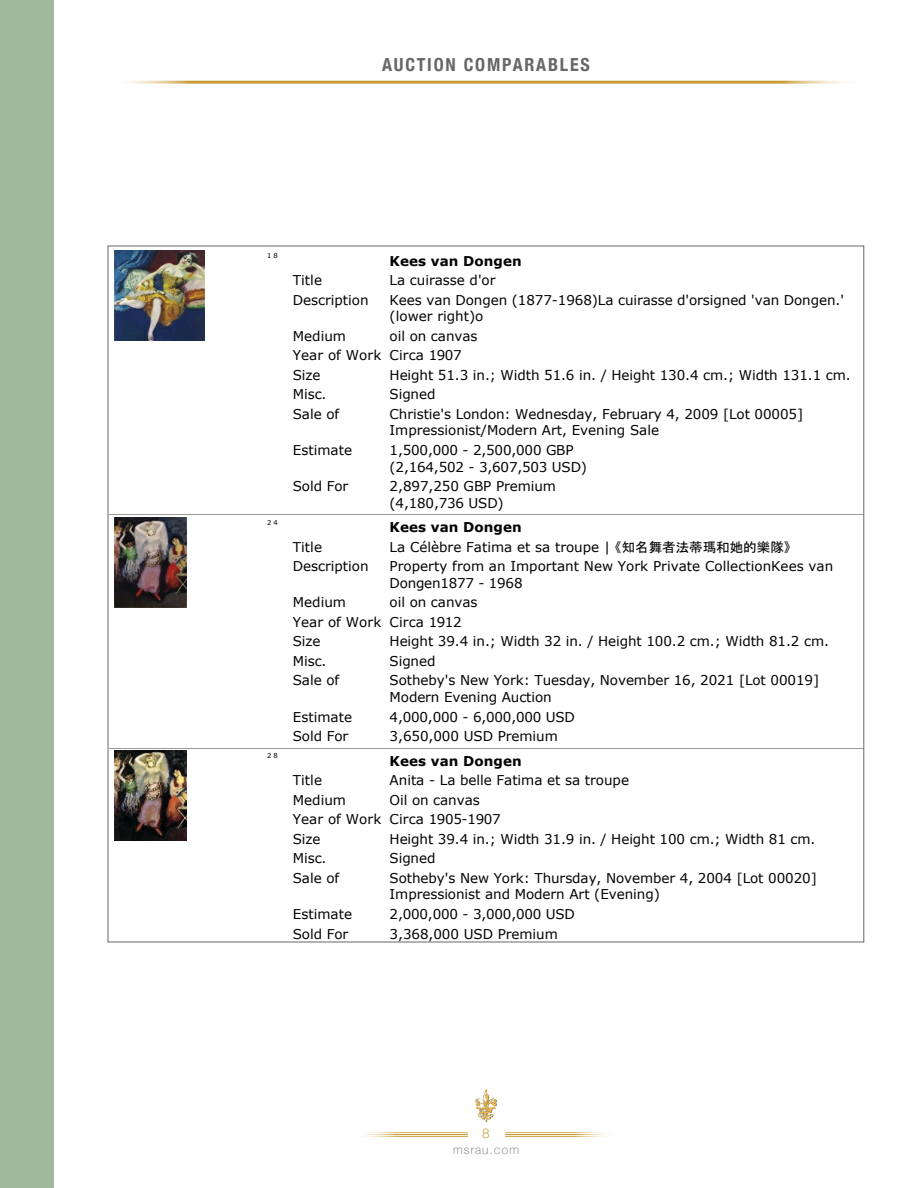
<style>
.page{position:relative;width:918px;height:1188px;background:#fff}
.page>*{position:absolute;margin:0;border:0;box-sizing:border-box;transform-origin:0 0}
.t1{font:700 condensed 18px "Helvetica Neue";letter-spacing:.1em;color:#666767}
.t2{font:13.5px/16.5px "Verdana";letter-spacing:-.005em;color:#020304}
.t3{font:700 13.5px "Verdana";letter-spacing:.005em;color:#020304}
.t4{font:300 13.5px "Helvetica Neue";color:#cb9c35}
.t5{font:100 12px "Helvetica Neue";letter-spacing:.1em;color:#666767}
.t6{font:6.75px "Verdana";color:#020304}
.s1{font-family:"MS UI Gothic"}
</style>
<div class="page">
<svg style="left:378px;top:1133px;width:215px;height:3px"></svg>
<hr style="left:357px;top:1132px;width:258px;height:1px;background:#cb9c35">
<hr style="left:357px;top:1134px;width:258px;height:1px;background:#cb9c35">
<hr style="left:357px;top:1136px;width:258px;height:1px;background:#cb9c35">
<div style="left:468px;top:1124px;width:36px;height:15px;background:#fff"></div>
<img style="left:475px;top:1089px;width:22px;height:32px">
<div style="left:0;top:0;width:54px;height:1188px;background:#a0b99c"></div>
<hr style="left:109px;top:514px;width:755px;height:1px;background:#9a9a99">
<hr style="left:109px;top:748px;width:755px;height:1px;background:#9a9a99">
<img style="left:114px;top:251px;width:91px;height:90px">
<img style="left:114px;top:517px;width:73px;height:90px">
<img style="left:114px;top:751px;width:73px;height:90px">
<hr style="left:108px;top:81px;width:756px;height:3px;background:#cb9c35">
<p class="t2" style="left:390px;top:54px;width:47px">Signed</p>
<p class="t1" style="left:382px;top:50px;width:209px">AUCTION COMPARABLES</p>
<p class="t6" style="left:267px;top:251px;width:12px">1 8</p>
<p class="t3" style="left:390px;top:251px;width:134px">Kees van Dongen</p>
<p class="t2" style="left:293px;top:272px;width:31px">Title</p>
<p class="t2" style="left:390px;top:272px;width:107px">La cuirasse d'or</p>
<p class="t2" style="left:293px;top:292px;width:77px">Description</p>
<p class="t2" style="left:390px;top:292px;width:456px">Kees van Dongen (1877-1968)La cuirasse d'orsigned 'van Dongen.' (lower right)o</p>
<p class="t2" style="left:293px;top:328px;width:55px">Medium</p>
<p class="t2" style="left:293px;top:326px;width:186px;line-height:19.5px;text-indent:97px">oil on canvas<br>Year of Work Circa 1907<br>Size</p>
<p class="t2" style="left:390px;top:367px;width:463px">Height 51.3 in.; Width 51.6 in. / Height 130.4 cm.; Width 131.1 cm.</p>
<p class="t2" style="left:293px;top:386px;width:35px">Misc.</p>
<p class="t2" style="left:390px;top:386px;width:47px">Signed</p>
<p class="t2" style="left:293px;top:406px;width:48px">Sale of</p>
<p class="t2" style="left:390px;top:406px;width:415px">Christie's London: Wednesday, February 4, 2009 [Lot 00005]<br>Impressionist/Modern Art, Evening Sale</p>
<p class="t2" style="left:293px;top:442px;width:61px">Estimate</p>
<p class="t2" style="left:390px;top:442px;width:199px">1,500,000 - 2,500,000 GBP (2,164,502 - 3,607,503 USD)</p>
<p class="t2" style="left:293px;top:478px;width:57px">Sold For</p>
<p class="t2" style="left:390px;top:478px;width:168px">2,897,250 GBP Premium (4,180,736 USD)</p>
<p class="t6" style="left:267px;top:518px;width:12px">2 4</p>
<p class="t3" style="left:390px;top:518px;width:134px">Kees van Dongen</p>
<p class="t2" style="left:293px;top:539px;width:31px">Title</p>
<p class="t2" style="left:390px;top:539px;width:402px">La Célèbre Fatima et sa troupe | <span class="s1">《知名舞者法蒂瑪和她的樂隊》</span></p>
<p class="t2" style="left:293px;top:558px;width:77px">Description</p>
<p class="t2" style="left:390px;top:558px;width:445px">Property from an Important New York Private CollectionKees van<br>Dongen1877 - 1968</p>
<p class="t2" style="left:293px;top:594px;width:55px">Medium</p>
<p class="t2" style="left:293px;top:593px;width:186px;line-height:19.5px;text-indent:97px">oil on canvas<br>Year of Work Circa 1912<br>Size</p>
<p class="t2" style="left:390px;top:633px;width:441px">Height 39.4 in.; Width 32 in. / Height 100.2 cm.; Width 81.2 cm.</p>
<p class="t2" style="left:293px;top:653px;width:35px">Misc.</p>
<p class="t2" style="left:390px;top:653px;width:47px">Signed</p>
<p class="t2" style="left:293px;top:672px;width:48px">Sale of</p>
<p class="t2" style="left:390px;top:672px;width:431px">Sotheby's New York: Tuesday, November 16, 2021 [Lot 00019]<br>Modern Evening Auction</p>
<p class="t2" style="left:293px;top:708px;width:61px">Estimate</p>
<p class="t2" style="left:390px;top:708px;width:187px">4,000,000 - 6,000,000 USD</p>
<p class="t2" style="left:293px;top:728px;width:57px">Sold For</p>
<p class="t2" style="left:390px;top:728px;width:170px">3,650,000 USD Premium</p>
<p class="t6" style="left:267px;top:751px;width:12px">2 8</p>
<p class="t3" style="left:390px;top:751px;width:134px">Kees van Dongen</p>
<p class="t2" style="left:293px;top:772px;width:31px">Title</p>
<p class="t2" style="left:390px;top:772px;width:241px">Anita - La belle Fatima et sa troupe</p>
<p class="t2" style="left:293px;top:792px;width:55px">Medium</p>
<p class="t2" style="left:293px;top:790px;width:209px;line-height:19.5px;text-indent:97px">Oil on canvas<br>Year of Work Circa 1905-1907<br>Size</p>
<p class="t2" style="left:390px;top:831px;width:427px">Height 39.4 in.; Width 31.9 in. / Height 100 cm.; Width 81 cm.</p>
<p class="t2" style="left:293px;top:850px;width:35px">Misc.</p>
<p class="t2" style="left:390px;top:850px;width:47px">Signed</p>
<p class="t2" style="left:293px;top:870px;width:48px">Sale of</p>
<p class="t2" style="left:390px;top:870px;width:429px">Sotheby's New York: Thursday, November 4, 2004 [Lot 00020]<br>Impressionist and Modern Art (Evening)</p>
<p class="t2" style="left:293px;top:906px;width:61px">Estimate</p>
<p class="t2" style="left:390px;top:906px;width:187px">2,000,000 - 3,000,000 USD</p>
<p class="t2" style="left:293px;top:925px;width:57px">Sold For</p>
<p class="t2" style="left:390px;top:925px;width:170px">3,368,000 USD Premium</p>
<p class="t4" style="left:482px;top:1122px;width:9px">8</p>
<p class="t5" style="left:453px;top:1141px;width:67px">msrau.com</p>
</div>
